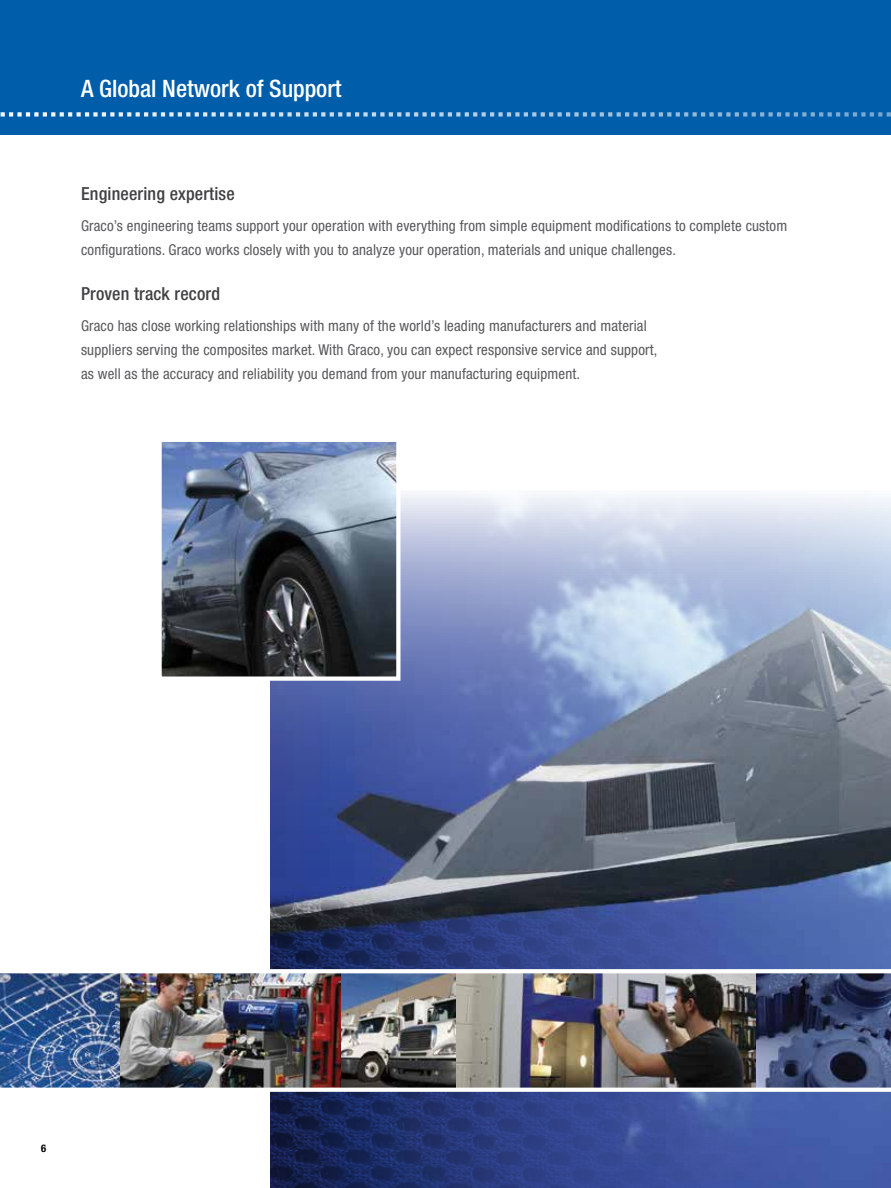
<style>
.page{position:relative;width:891px;height:1188px;background:#fff}
.page>*{position:absolute;margin:0;border:0;box-sizing:border-box;transform-origin:0 0}
.t1{font:500 condensed 24px "Helvetica Neue LT Std";color:#fff}
.t2{font:500 condensed 18px "Helvetica Neue LT Std";letter-spacing:.01em;color:#414042}
.t3{font:condensed 15px/24px "Helvetica Neue LT Std";letter-spacing:.01em;color:#58595b}
.t4{font:700 condensed 10.5px "Helvetica Neue LT Std";color:#000}
</style>
<div class="page">
<img style="left:270px;top:494px;width:621px;height:396px">
<div style="left:0;top:0;width:891px;height:135px;background:#005daa"></div>
<svg style="left:0;top:112px;width:891px;height:5px"></svg>
<img style="left:270px;top:890px;width:621px;height:298px">
<img style="left:163px;top:443px;width:232px;height:233px">
<div style="left:158px;top:438px;width:242px;height:243px;border:4px solid #fff"></div>
<img style="left:0;top:973px;width:120px;height:115px">
<img style="left:756px;top:973px;width:135px;height:115px">
<img style="left:120px;top:973px;width:636px;height:115px">
<svg style="left:270px;top:969px;width:621px;height:4px"></svg>
<svg style="left:270px;top:1088px;width:621px;height:4px"></svg>
<h1 class="t1" style="left:81px;top:74px;width:262px">A Global Network of Support</h1>
<p class="t2" style="left:81px;top:183px;width:155px">Engineering expertise</p>
<p class="t3" style="left:81px;top:214px;width:708px">Graco’s engineering teams support your operation with everything from simple equipment modifications to complete custom configurations. Graco works closely with you to analyze your operation, materials and unique challenges.</p>
<p class="t2" style="left:81px;top:283px;width:140px">Proven track record</p>
<p class="t3" style="left:81px;top:313px;width:578px">Graco has close working relationships with many of the world’s leading manufacturers and material suppliers serving the composites market. With Graco, you can expect responsive service and support, as well as the accuracy and reliability you demand from your manufacturing equipment.</p>
<p class="t4" style="left:41px;top:1142px;width:7px">6</p>
</div>
